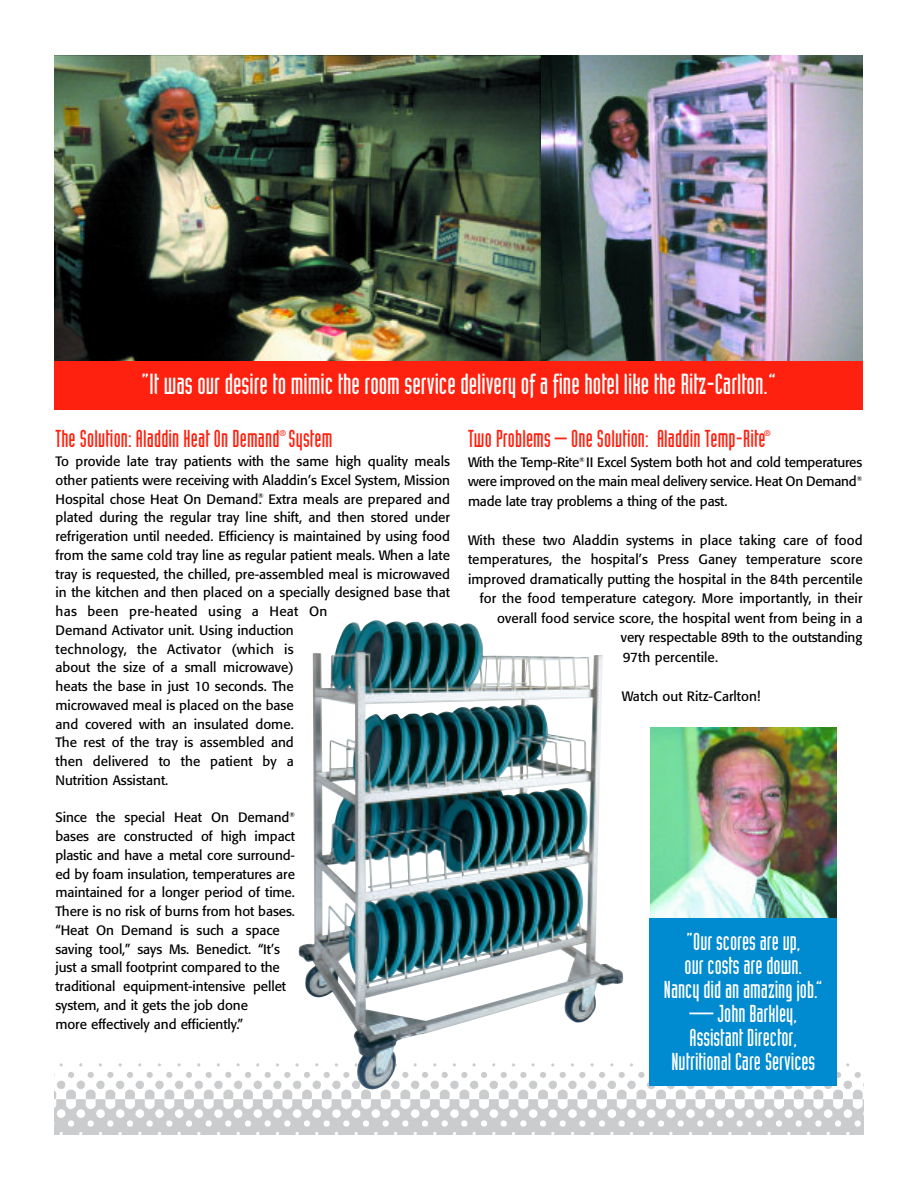
<style>
.page{position:relative;width:918px;height:1188px;background:#fff}
.page>*{position:absolute;margin:0;border:0;box-sizing:border-box;transform-origin:0 0}
.t1{font:28.5px "Industria Solid";color:#fff}
.t2{font:24px/24px "Industria Solid";color:#fff;text-align:center}
.t3{font:24px "Industria Solid";letter-spacing:.005em;color:#ff210f}
.t4{font:13.5px/18.8px "Formata";color:#000}
.t5{font:8.25px "Industria Solid";color:#ff210f}
</style>
<div class="page">
<img style="left:54px;top:1047px;width:810px;height:87px">
<img style="left:540px;top:55px;width:323px;height:307px">
<img style="left:54px;top:55px;width:486px;height:307px">
<img style="left:299px;top:622px;width:324px;height:467px">
<img style="left:650px;top:727px;width:187px;height:192px">
<div style="left:650px;top:919px;width:187px;height:167px;background:#008ad0"></div>
<div style="left:54px;top:362px;width:809px;height:48px;background:#ff210f"></div>
<h1 class="t1" style="left:141px;top:374px;width:637px">“It was our desire to mimic the room service delivery of a fine hotel like the Ritz-Carlton.”</h1>
<p class="t5" style="left:279px;top:430px;width:8px">®</p>
<p class="t4" style="left:56px;top:453px;width:396px">To provide late tray patients with the same high quality meals other patients were receiving with Aladdin’s Excel System, Mission Hospital chose Heat On Demand<sup>®</sup>. Extra meals are prepared and plated during the regular tray line shift, and then stored under refrigeration until needed. Efficiency is maintained by using food from the same cold tray line as regular patient meals. When a late tray is requested, the chilled, pre-assembled meal is microwaved in the kitchen and then placed on a specially designed base that has been pre-heated using a Heat On<br>Demand Activator unit. Using induction<br>technology, the Activator (which is<br>about the size of a small microwave)<br>heats the base in just 10 seconds. The<br>microwaved meal is placed on the base<br>and covered with an insulated dome.<br>The rest of the tray is assembled and<br>then delivered to the patient by a<br>Nutrition Assistant.</p>
<p class="t4" style="left:56px;top:809px;width:241px">Since the special Heat On Demand<sup>® </sup>bases are constructed of high impact plastic and have a metal core surround&shy;ed by foam insulation, temperatures are maintained for a longer period of time.<br>There is no risk of burns from hot bases. “Heat On Demand is such a space saving tool,” says Ms. Benedict. “It’s just a small footprint compared to the traditional equipment-intensive pellet system, and it gets the job done<br>more effectively and efficiently.”</p>
<h2 class="t3" style="left:56px;top:430px;width:278px">The Solution: Aladdin Heat On Demand System</h2>
<h2 class="t3" style="left:468px;top:430px;width:299px">Two Problems – One Solution: Aladdin Temp-Rite</h2>
<p class="t5" style="left:764px;top:430px;width:8px">®</p>
<p class="t4" style="left:468px;top:454px;width:396px;line-height:19.5px;text-align:justify">With the Temp-Rite<sup>®</sup> II Excel System both hot and cold temperatures were improved on the main meal delivery service. Heat On Demand<sup>® </sup>made late tray problems a thing of the past.</p>
<p class="t4" style="left:468px;top:532px;width:396px">With these two Aladdin systems in place taking care of food</p>
<p class="t4" style="left:468px;top:551px;width:396px">temperatures, the hospital’s Press Ganey temperature score</p>
<p class="t4" style="left:468px;top:571px;width:396px">improved dramatically putting the hospital in the 84th percentile</p>
<p class="t4" style="left:480px;top:590px;width:384px">for the food temperature category. More importantly, in their</p>
<p class="t4" style="left:497px;top:610px;width:367px">overall food service score, the hospital went from being in a</p>
<p class="t4" style="left:621px;top:629px;width:243px">very respectable 89th to the outstanding</p>
<p class="t4" style="left:623px;top:649px;width:97px">97th percentile.</p>
<p class="t4" style="left:622px;top:688px;width:140px">Watch out Ritz-Carlton!</p>
<h2 class="t2" style="left:664px;top:931px;width:160px">“Our scores are up,<br>our costs are down.<br>Nancy did an amazing job.”</h2>
<h2 class="t2" style="left:671px;top:1003px;width:145px">— John Barkley,<br>Assistant Director,<br>Nutritional Care Services</h2>
</div>
